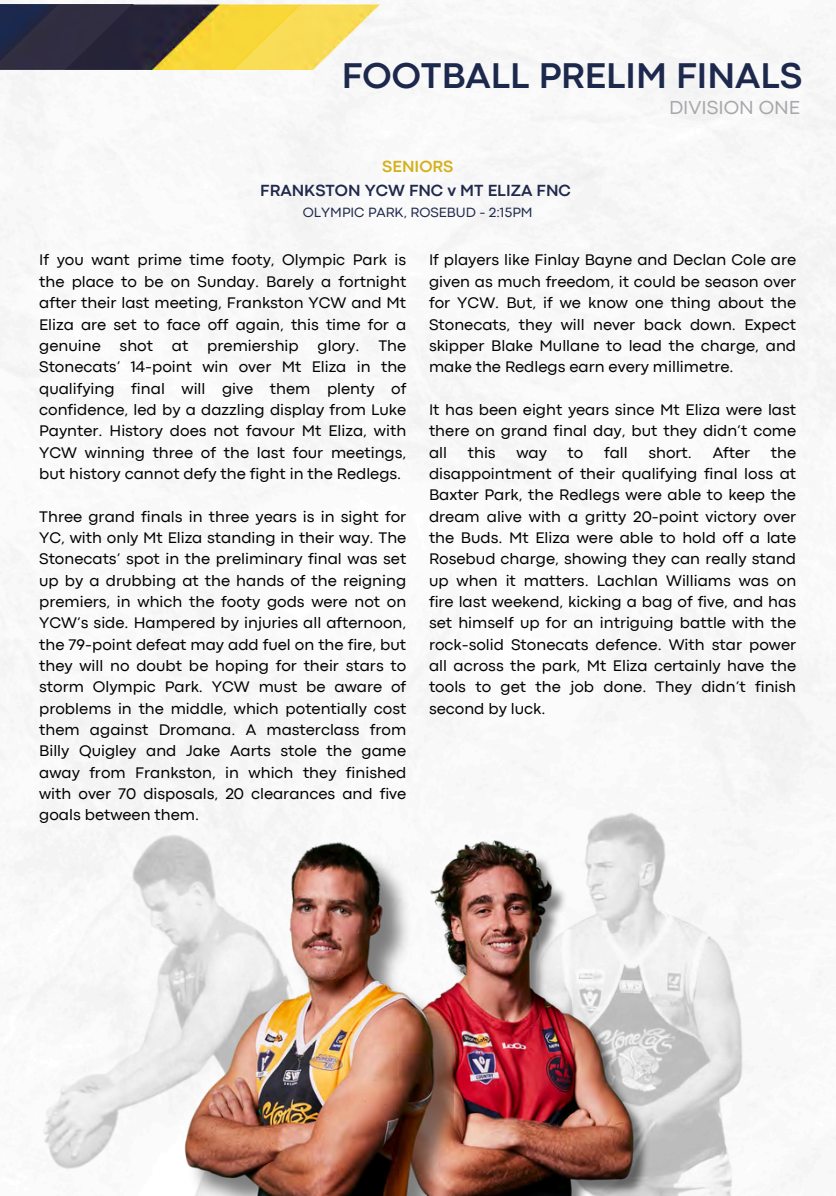
<style>
.page{position:relative;width:836px;height:1196px;background:#fff}
.page>*{position:absolute;margin:0;border:0;box-sizing:border-box;transform-origin:0 0}
.t1{font:700 37.4px "Codec Pro";color:#1d284d}
.t2{font:19.6px "Codec Pro";color:#a6a8ab}
.t3{font:700 16.8px "Codec Pro";color:#20284c}
.t4{font:700 16.8px "Codec Pro";color:#d6b01b}
.t5{font:16px/21.4px "Codec Pro";color:#000;text-align:justify}
.t6{font:14px "Codec Pro";color:#20284c}
</style>
<div class="page">
<img style="left:0;top:0;width:836px;height:1185px">
<img style="left:22px;top:811px;width:154px;height:374px">
<img style="left:498px;top:765px;width:301px;height:430px">
<img style="left:331px;top:795px;width:368px;height:400px">
<img style="left:176px;top:811px;width:277px;height:384px">
<img style="left:0;top:5px;width:379px;height:64px">
<p class="t1" style="left:341px;top:62px;width:462px">FOOTBALL PRELIM FINALS</p>
<h2 class="t2" style="left:669px;top:100px;width:133px">DIVISION ONE</h2>
<p class="t4" style="left:382px;top:160px;width:72px">SENIORS</p>
<p class="t3" style="left:260px;top:185px;width:312px">FRANKSTON YCW FNC v MT ELIZA FNC</p>
<p class="t6" style="left:303px;top:208px;width:231px">OLYMPIC PARK, ROSEBUD - 2:15PM</p>
<p class="t5" style="left:39px;top:251px;width:369px">If you want prime time footy, Olympic Park is the place to be on Sunday. Barely a fortnight after their last meeting, Frankston YCW and Mt Eliza are set to face off again, this time for a genuine shot at premiership glory. The Stonecats’ 14-point win over Mt Eliza in the qualifying final will give them plenty of confidence, led by a dazzling display from Luke Paynter. History does not favour Mt Eliza, with YCW winning three of the last four meetings, but history cannot defy the fight in the Redlegs.</p>
<p class="t5" style="left:39px;top:507px;width:369px">Three grand finals in three years is in sight for YC, with only Mt Eliza standing in their way. The Stonecats’ spot in the preliminary final was set up by a drubbing at the hands of the reigning premiers, in which the footy gods were not on YCW’s side. Hampered by injuries all afternoon, the 79-point defeat may add fuel on the fire, but they will no doubt be hoping for their stars to storm Olympic Park. YCW must be aware of problems in the middle, which potentially cost them against Dromana. A masterclass from Billy Quigley and Jake Aarts stole the game away from Frankston, in which they finished with over 70 disposals, 20 clearances and five goals between them.</p>
<p class="t5" style="left:429px;top:251px;width:368px">If players like Finlay Bayne and Declan Cole are given as much freedom, it could be season over for YCW. But, if we know one thing about the Stonecats, they will never back down. Expect skipper Blake Mullane to lead the charge, and make the Redlegs earn every millimetre.</p>
<p class="t5" style="left:429px;top:400px;width:368px">It has been eight years since Mt Eliza were last there on grand final day, but they didn’t come all</p>
<p class="t5" style="left:468px;top:443px;width:29px">this</p>
<p class="t5" style="left:516px;top:443px;width:32px">way</p>
<p class="t5" style="left:567px;top:443px;width:17px">to</p>
<p class="t5" style="left:604px;top:443px;width:25px">fall</p>
<p class="t5" style="left:648px;top:443px;width:45px">short.</p>
<p class="t5" style="left:712px;top:443px;width:39px">After</p>
<p class="t5" style="left:429px;top:443px;width:369px;text-indent:342px">the disappointment of their qualifying final loss at Baxter Park, the Redlegs were able to keep the dream alive with a gritty 20-point victory over the Buds. Mt Eliza were able to hold off a late Rosebud charge, showing they can really stand up when it matters. Lachlan Williams was on fire last weekend, kicking a bag of five, and has set himself up for an intriguing battle with the rock-solid Stonecats defence. With star power all across the park, Mt Eliza certainly have the tools to get the job done. They didn’t finish second by luck.</p>
</div>
